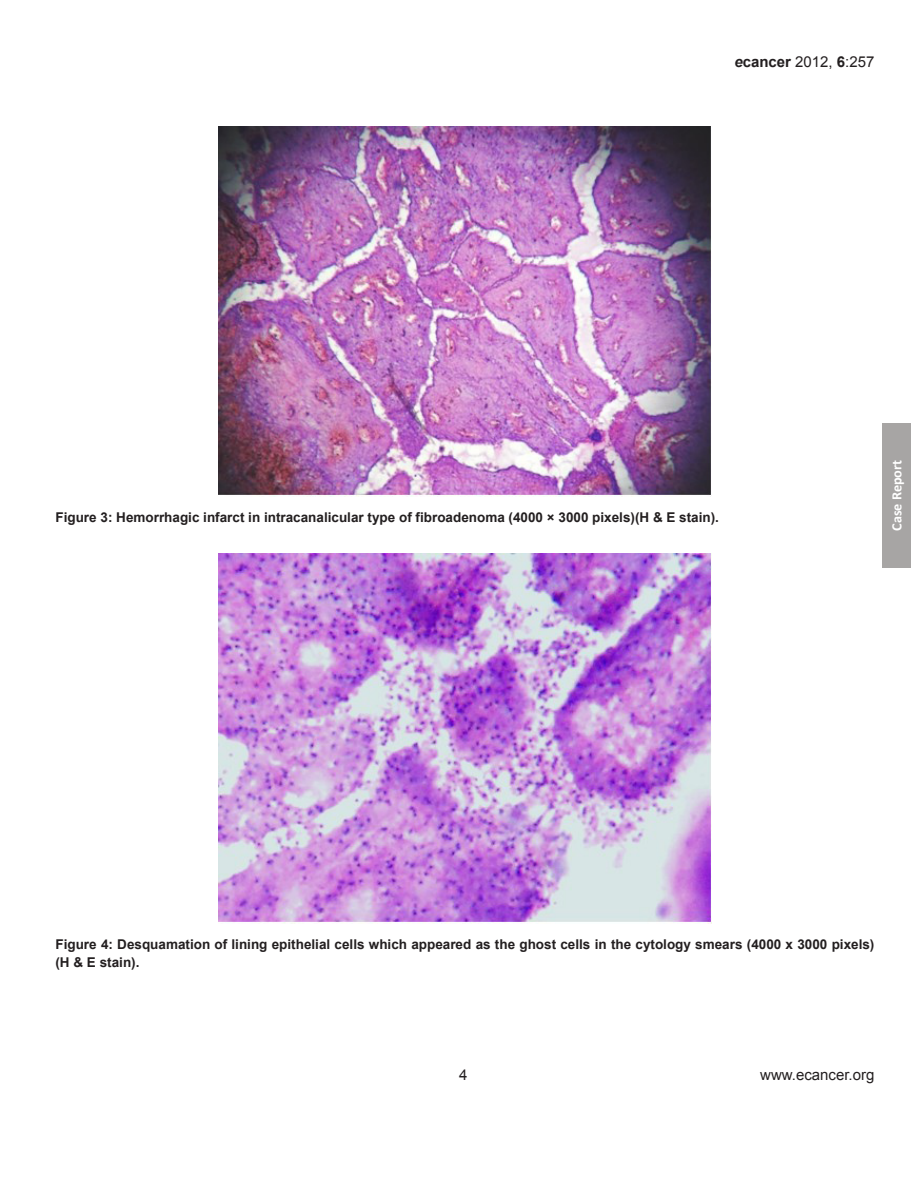
<style>
.page{position:relative;width:918px;height:1186px;background:#fff}
.page>*{position:absolute;margin:0;border:0;box-sizing:border-box;transform-origin:0 0}
.t1{font:15px "Arial";color:#231f20}
.t2{font:700 14.25px "Calibri";color:#fff}
.Txt{font:700 13.5px/18px "Arial";color:#231f20}
.s1{font-weight:700;font-style:italic}
.s2{font-weight:700}
</style>
<div class="page">
<div style="left:882px;top:423px;width:29px;height:144px;background:#a7a5a4"></div>
<img style="left:219px;top:126px;width:492px;height:370px">
<img style="left:219px;top:554px;width:492px;height:369px">
<p class="t1" style="left:734px;top:53px;width:142px"><span class="s1">e</span><span class="s2">cancer</span> 2012, <span class="s2">6</span>:257</p>
<p class="Txt" style="left:56px;top:509px;width:665px">Figure 3: Hemorrhagic infarct in intracanalicular type of fibroadenoma (4000 × 3000 pixels)(H &amp; E stain).</p>
<p class="t2" style="left:888px;top:531px;width:72px;rotate:-90deg">Case Report</p>
<p class="Txt" style="left:56px;top:936px;width:820px">Figure 4: Desquamation of lining epithelial cells which appeared as the ghost cells in the cytology smears (4000 x 3000 pixels) (H &amp; E stain).</p>
<p class="t1" style="left:459px;top:1066px;width:10px">4</p>
<p class="t1" style="left:760px;top:1066px;width:116px">www.ecancer.org</p>
</div>
